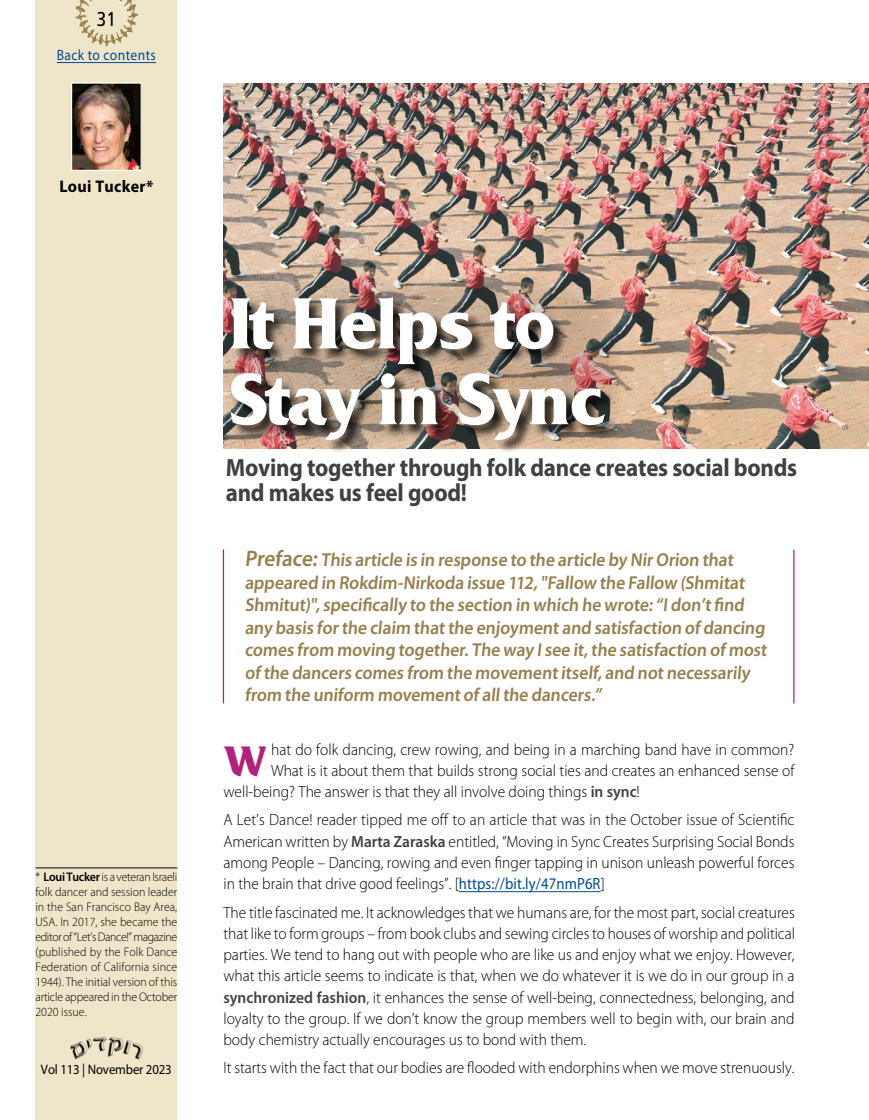
<style>
.page{position:relative;width:869px;height:1120px;background:#fff}
.page>*{position:absolute;margin:0;border:0;box-sizing:border-box;transform-origin:0 0}
.t1{font:700 75.88px/75.9px "Friz Quadrata";letter-spacing:-.01em;color:#fff;scale:.95 1}
.t2{font:700 44.75px "Friz Quadrata";color:#b12179}
.t3{font:700 25px/25px "Myriad Pro";letter-spacing:-.01em;color:#414042;scale:.92 1}
.t4{font:20px "Frutiger";color:#000;scale:.85 1}
.t5{font:600 18.75px/22.5px "Myriad Pro";letter-spacing:-.005em;color:#97804f;scale:.95 1}
.t6{font:700 16.88px "Myriad Pro";letter-spacing:.02em;color:#000;scale:.95 1}
.t7{font:300 16.25px/21.2px "Myriad Pro";color:#000;text-align:justify;scale:.95 1}
.t8{font:15px "Myriad Pro";letter-spacing:.03em;color:#004a99;scale:.9 1}
.t9{font:13.75px "Myriad Pro";letter-spacing:-.01em;color:#000;scale:.93 1}
.t10{font:300 12.5px/15px "Myriad Pro";letter-spacing:-.01em;color:#000;text-align:justify;scale:.95 1}
.s1{font-weight:600}
.s2{font-size:22.5px}
.s3{font-weight:600;color:#414042}
.s4{font-weight:400;color:#004a99}
</style>
<div class="page">
<div style="left:35px;top:0;width:142px;height:1120px;background:#efe6ca"></div>
<img style="left:75px;top:0;width:63px;height:47px">
<img style="left:70px;top:1037px;width:73px;height:23px">
<img style="left:223px;top:83px;width:645px;height:365px">
<img style="left:223px;top:276px;width:399px;height:172px;border-radius:15px">
<img style="left:73px;top:84px;width:67px;height:85px">
<div style="left:71px;top:82px;width:71px;height:89px;border:1px solid #fff"></div>
<hr style="left:458px;top:891px;width:142px;height:1px;background:#004a99">
<div style="left:231px;top:298px;width:387px;height:156px;background:#000;opacity:.75"></div>
<hr style="left:223px;top:549px;width:1px;height:154px;background:#b12179">
<hr style="left:792px;top:549px;width:2px;height:154px;background:#b12179">
<hr style="left:35px;top:867px;width:142px;height:1px;background:#000">
<hr style="left:57px;top:62px;width:99px;height:1px;background:#004a99">
<p class="t4" style="left:97px;top:7px;width:24px">31</p>
<p class="t8" style="left:57px;top:46px;width:112px">Back to contents</p>
<p class="t6" style="left:59px;top:176px;width:100px">Loui Tucker*</p>
<p class="t10" style="left:35px;top:870px;width:151px">* <span class="s1">Loui Tucker</span> is a veteran Israeli folk dancer and session leader in the San Francisco Bay Area, USA. In 2017, she became the editor of “Let’s Dance!” magazine (published by the Folk Dance Federation of California since 1944). The initial version of this article appeared in the October 2020 issue.</p>
<p class="t9" style="left:41px;top:1060px;width:142px">Vol 113 | November 2023</p>
<h1 class="t1" style="left:229px;top:286px;width:397px">It Helps to<br>Stay in Sync</h1>
<h3 class="t3" style="left:226px;top:454px;width:622px">Moving together through folk dance creates social bonds and makes us feel good!</h3>
<p class="t5" style="left:244px;top:549px;width:553px"><span class="s2">Preface:</span> This article is in response to the article by Nir Orion that appeared in Rokdim-Nirkoda issue 112, "Fallow the Fallow (Shmitat Shmitut)", specifically to the section in which he wrote: “I don’t find any basis for the claim that the enjoyment and satisfaction of dancing comes from moving together. The way I see it, the satisfaction of most of the dancers comes from the movement itself, and not necessarily from the uniform movement of all the dancers.”</p>
<h2 class="t2" style="left:223px;top:736px;width:45px">W</h2>
<p class="t7" style="left:271px;top:739px;width:552px">hat do folk dancing, crew rowing, and being in a marching band have in common?</p>
<p class="t7" style="left:271px;top:760px;width:552px">What is it about them that builds strong social ties and creates an enhanced sense of</p>
<p class="t7" style="left:223px;top:781px;width:439px">well-being? The answer is that they all involve doing things <span class="s3">in sync</span>!</p>
<p class="t7" style="left:223px;top:809px;width:602px">A Let’s Dance! reader tipped me off to an article that was in the October issue of Scientific American written by <span class="s3">Marta Zaraska</span> entitled, “Moving in Sync Creates Surprising Social Bonds among People – Dancing, rowing and even finger tapping in unison unleash powerful forces in the brain that drive good feelings”. [<span class="s4">https://bit.ly/47nmP6R</span>]</p>
<p class="t7" style="left:223px;top:902px;width:603px">The title fascinated me. It acknowledges that we humans are, for the most part, social creatures that like to form groups – from book clubs and sewing circles to houses of worship and political parties. We tend to hang out with people who are like us and enjoy what we enjoy. However, what this article seems to indicate is that, when we do whatever it is we do in our group in a <span class="s3">synchronized fashion</span>, it enhances the sense of well-being, connectedness, belonging, and loyalty to the group. If we don’t know the group members well to begin with, our brain and body chemistry actually encourages us to bond with them.</p>
<p class="t7" style="left:223px;top:1057px;width:602px">It starts with the fact that our bodies are flooded with endorphins when we move strenuously.</p>
</div>
